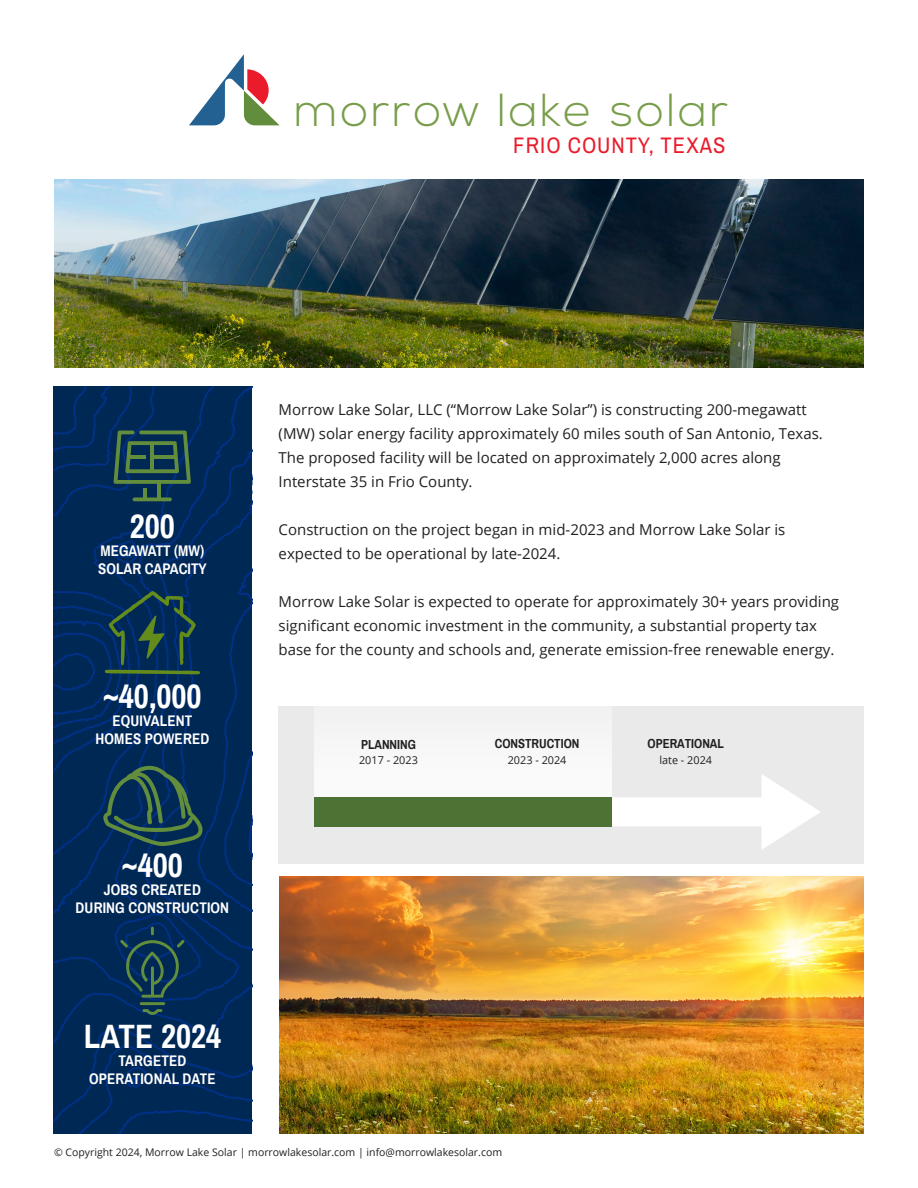
<style>
.page{position:relative;width:918px;height:1188px;background:#fff}
.page>*{position:absolute;margin:0;border:0;box-sizing:border-box;transform-origin:0 0}
.t1{font:300 46.2px "Nexa";letter-spacing:.05em;color:#789d4a}
.t2{font:700 33px "Archivo Narrow";color:#fff}
.t3{font:22.5px "Archivo Narrow";letter-spacing:.05em;color:#ea1c2b}
.t4{font:15px/24px "Open Sans";color:#231f20}
.t5{font:700 15px/18px "Archivo Narrow";letter-spacing:.01em;color:#fff;text-align:center}
.t6{font:700 12.75px "Archivo Narrow";color:#211e1e}
.t7{font:10.8px "Open Sans";color:#211e1e}
.t8{font:10.5px "Open Sans";color:#231f20}
</style>
<div class="page">
<img style="left:54px;top:179px;width:810px;height:188px">
<svg style="left:189px;top:54px;width:90px;height:71px"></svg>
<img style="left:280px;top:877px;width:584px;height:257px">
<svg style="left:54px;top:1062px;width:198px;height:72px;background:#002858"></svg>
<svg style="left:54px;top:1001px;width:198px;height:61px;background:#002857"></svg>
<svg style="left:54px;top:930px;width:198px;height:71px;background:#002858"></svg>
<svg style="left:54px;top:387px;width:198px;height:543px;background:#002857"></svg>
<svg style="left:54px;top:387px;width:162px;height:482px;background:#002858"></svg>
<svg style="left:54px;top:387px;width:137px;height:146px;background:#083155"></svg>
<hr style="left:153px;top:455px;width:23px;height:4px;background:#628d3c">
<hr style="left:129px;top:455px;width:17px;height:4px;background:#628d3c">
<hr style="left:150px;top:443px;width:4px;height:28px;background:#628d3c">
<svg style="left:54px;top:583px;width:149px;height:263px;background:#083156"></svg>
<div style="left:279px;top:706px;width:585px;height:157px;background:#eaeaea"></div>
<div style="left:314px;top:706px;width:149px;height:91px;background:#fafafa"></div>
<div style="left:463px;top:706px;width:148px;height:91px;background:#fafafa"></div>
<svg style="left:317px;top:774px;width:503px;height:75px"></svg>
<div style="left:314px;top:797px;width:297px;height:29px;background:#4c7234"></div>
<hr style="left:140px;top:1002px;width:25px;height:3px;background:#628d3c">
<svg style="left:115px;top:913px;width:86px;height:85px;background:#0b3457"></svg>
<svg style="left:143px;top:1009px;width:19px;height:6px"></svg>
<h1 class="t1" style="left:294px;top:83px;width:436px">morrow lake solar</h1>
<h3 class="t3" style="left:513px;top:129px;width:214px">FRIO COUNTY, TEXAS</h3>
<h2 class="t2" style="left:130px;top:504px;width:47px">200</h2>
<p class="t5" style="left:98px;top:541px;width:110px;text-align:left">MEGAWATT (MW)<br>SOLAR CAPACITY</p>
<h2 class="t2" style="left:103px;top:673px;width:100px">~40,000</h2>
<p class="t5" style="left:96px;top:711px;width:115px">EQUIVALENT<br>HOMES POWERED</p>
<h2 class="t2" style="left:122px;top:843px;width:62px">~400</h2>
<p class="t5" style="left:76px;top:880px;width:155px">JOBS CREATED<br>DURING CONSTRUCTION</p>
<h2 class="t2" style="left:84px;top:1014px;width:139px">LATE 2024</h2>
<p class="t5" style="left:89px;top:1051px;width:128px">TARGETED<br>OPERATIONAL DATE</p>
<p class="t4" style="left:279px;top:398px;width:546px">Morrow Lake Solar, LLC (“Morrow Lake Solar”) is constructing 200-megawatt (MW) solar energy facility approximately 60 miles south of San Antonio, Texas.<br>The proposed facility will be located on approximately 2,000 acres along Interstate 35 in Frio County.</p>
<p class="t4" style="left:279px;top:518px;width:508px">Construction on the project began in mid-2023 and Morrow Lake Solar is expected to be operational by late-2024.</p>
<p class="t4" style="left:279px;top:590px;width:562px">Morrow Lake Solar is expected to operate for approximately 30+ years providing significant economic investment in the community, a substantial property tax base for the county and schools and, generate emission-free renewable energy.</p>
<p class="t6" style="left:361px;top:735px;width:56px">PLANNING</p>
<p class="t7" style="left:359px;top:753px;width:60px">2017 - 2023</p>
<p class="t6" style="left:495px;top:734px;width:86px">CONSTRUCTION</p>
<p class="t7" style="left:508px;top:752px;width:60px">2023 - 2024</p>
<p class="t6" style="left:648px;top:734px;width:78px">OPERATIONAL</p>
<p class="t7" style="left:659px;top:752px;width:54px">late - 2024</p>
<p class="t8" style="left:54px;top:1145px;width:450px">© Copyright 2024, Morrow Lake Solar | morrowlakesolar.com | info@morrowlakesolar.com</p>
</div>
